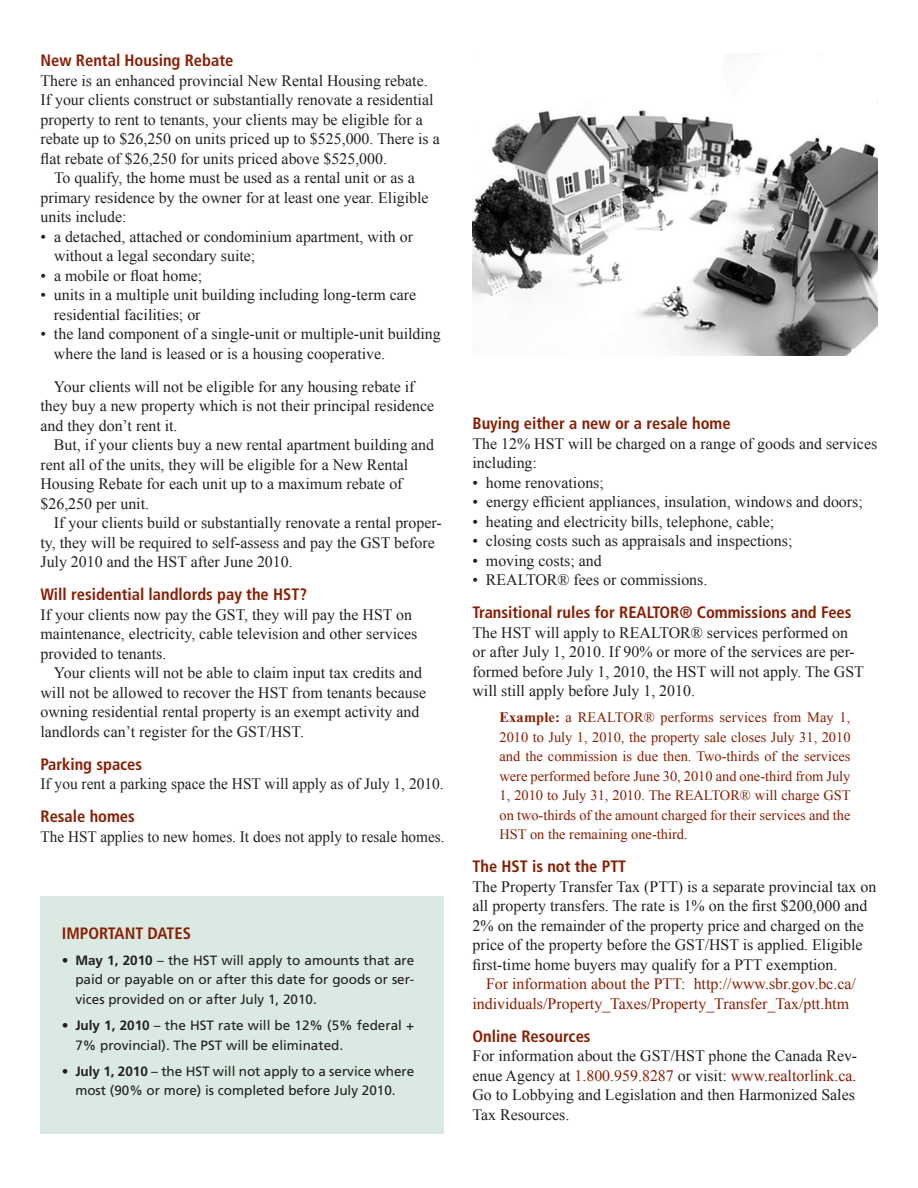
<style>
.page{position:relative;width:918px;height:1188px;background:#fff}
.page>*{position:absolute;margin:0;border:0;box-sizing:border-box;transform-origin:0 0}
.Subhead_2{font:700 condensed 16.5px "Frutiger";color:#891d02}
.Body_text{font:15.9px/19.5px "Times New Roman";color:#231f20}
.Body_text-2{font:15.9px/19.5px "Times New Roman";color:#891d02}
.Body_text-3{font:15.9px "Times New Roman";color:#231f20;scale:.96 1}
.Body_text-4{font:14.4px/19.5px "Times New Roman";color:#891d02;text-align:justify}
.Body_text-5{font:13.5px/19.5px "Frutiger";color:#231f20;text-align:justify}
.s1{font-weight:700}
.s2{color:#891d02}
</style>
<div class="page">
<div style="left:40px;top:897px;width:404px;height:237px;background:#dae9e1"></div>
<img style="left:473px;top:100px;width:405px;height:256px">
<p class="Subhead_2" style="left:40px;top:51px;width:194px">New Rental Housing Rebate</p>
<p class="Body_text" style="left:40px;top:71px;width:401px">There is an enhanced provincial New Rental Housing rebate.<br>If your clients construct or substantially renovate a residential property to rent to tenants, your clients may be eligible for a rebate up to $26,250 on units priced up to $525,000. There is a flat rebate of $26,250 for units priced above $525,000.</p>
<p class="Body_text" style="left:41px;top:168px;width:390px;text-indent:13px">To qualify, the home must be used as a rental unit or as a primary residence by the owner for at least one year. Eligible units include:</p>
<p class="Body_text" style="left:54px;top:227px;width:361px;text-indent:-13px">• a detached, attached or condominium apartment, with or without a legal secondary suite;</p>
<p class="Body_text" style="left:40px;top:266px;width:163px">• a mobile or float home;</p>
<p class="Body_text" style="left:54px;top:285px;width:364px;text-indent:-13px">• units in a multiple unit building including long-term care residential facilities; or</p>
<p class="Body_text" style="left:54px;top:324px;width:388px;text-indent:-13px">• the land component of a single-unit or multiple-unit building where the land is leased or is a housing cooperative.</p>
<p class="Body_text" style="left:40px;top:377px;width:395px;text-indent:13px">Your clients will not be eligible for any housing rebate if they buy a new property which is not their principal residence and they don’t rent it.</p>
<p class="Body_text" style="left:40px;top:435px;width:395px;text-indent:13px">But, if your clients buy a new rental apartment building and rent all of the units, they will be eligible for a New Rental Housing Rebate for each unit up to a maximum rebate of $26,250 per unit.</p>
<p class="Body_text" style="left:40px;top:513px;width:403px;text-indent:13px">If your clients build or substantially renovate a rental proper&shy;ty, they will be required to self-assess and pay the GST before<br>July 2010 and the HST after June 2010.</p>
<p class="Subhead_2" style="left:40px;top:585px;width:268px">Will residential landlords pay the HST?</p>
<p class="Body_text" style="left:40px;top:605px;width:378px">If your clients now pay the GST, they will pay the HST on maintenance, electricity, cable television and other services provided to tenants.</p>
<p class="Body_text" style="left:40px;top:663px;width:387px;text-indent:13px">Your clients will not be able to claim input tax credits and will not be allowed to recover the HST from tenants because owning residential rental property is an exempt activity and landlords can’t register for the GST/HST.</p>
<p class="Subhead_2" style="left:40px;top:754px;width:103px">Parking spaces</p>
<p class="Body_text" style="left:40px;top:774px;width:405px">If you rent a parking space the HST will apply as of July 1, 2010.</p>
<p class="Subhead_2" style="left:40px;top:807px;width:96px">Resale homes</p>
<p class="Body_text-3" style="left:40px;top:826px;width:423px">The HST applies to new homes. It does not apply to resale homes.</p>
<p class="Subhead_2" style="left:62px;top:923px;width:131px">IMPORTANT DATES</p>
<p class="Body_text-5" style="left:75px;top:951px;width:340px;text-indent:-14px"><span class="s1">• May 1, 2010</span> – the HST will apply to amounts that are paid or payable on or after this date for goods or ser&shy;vices provided on or after July 1, 2010.</p>
<p class="Body_text-5" style="left:75px;top:1016px;width:340px;text-indent:-14px"><span class="s1">• July 1, 2010</span> – the HST rate will be 12% (5% federal +<br>7% provincial). The PST will be eliminated.</p>
<p class="Body_text-5" style="left:62px;top:1061px;width:354px;text-align:center"><span class="s1">• July 1, 2010</span> – the HST will not apply to a service where most (90% or more) is completed before July 2010.</p>
<p class="Subhead_2" style="left:472px;top:414px;width:260px">Buying either a new or a resale home</p>
<p class="Body_text" style="left:472px;top:433px;width:406px">The 12% HST will be charged on a range of goods and services including:</p>
<p class="Body_text" style="left:472px;top:472px;width:133px">• home renovations;</p>
<p class="Body_text" style="left:472px;top:492px;width:392px">• energy efficient appliances, insulation, windows and doors;</p>
<p class="Body_text" style="left:472px;top:511px;width:303px">• heating and electricity bills, telephone, cable;</p>
<p class="Body_text" style="left:472px;top:531px;width:321px">• closing costs such as appraisals and inspections;</p>
<p class="Body_text" style="left:472px;top:550px;width:131px">• moving costs; and</p>
<p class="Body_text" style="left:472px;top:570px;width:236px">• REALTOR® fees or commissions.</p>
<p class="Subhead_2" style="left:472px;top:603px;width:381px">Transitional rules for REALTOR® Commissions and Fees</p>
<p class="Body_text" style="left:472px;top:622px;width:393px">The HST will apply to REALTOR® services performed on or after July 1, 2010. If 90% or more of the services are per&shy;formed before July 1, 2010, the HST will not apply. The GST will still apply before July 1, 2010.</p>
<p class="Body_text-4" style="left:500px;top:707px;width:353px"><span class="s1">Example:</span> a REALTOR® performs services from May 1, 2010 to July 1, 2010, the property sale closes July 31, 2010 and the commission is due then. Two-thirds of the services were performed before June 30, 2010 and one-third from July 1, 2010 to July 31, 2010. The REALTOR® will charge GST on two-thirds of the amount charged for their services and the HST on the remaining one-third.</p>
<p class="Subhead_2" style="left:472px;top:857px;width:155px">The HST is not the PTT</p>
<p class="Body_text" style="left:472px;top:876px;width:405px">The Property Transfer Tax (PTT) is a separate provincial tax on all property transfers. The rate is 1% on the first $200,000 and 2% on the remainder of the property price and charged on the price of the property before the GST/HST is applied. Eligible first-time home buyers may qualify for a PTT exemption.</p>
<p class="Body_text-2" style="left:473px;top:974px;width:385px;text-indent:13px">For information about the PTT: http://www.sbr.gov.bc.ca/ individuals/Property_Taxes/Property_Transfer_Tax/ptt.htm</p>
<p class="Subhead_2" style="left:472px;top:1026px;width:120px">Online Resources</p>
<p class="Body_text" style="left:472px;top:1046px;width:386px">For information about the GST/HST phone the Canada Rev&shy;enue Agency at <span class="s2">1.800.959.8287</span> or visit: <span class="s2">www.realtorlink.ca</span>.<br>Go to Lobbying and Legislation and then Harmonized Sales Tax Resources.</p>
</div>
